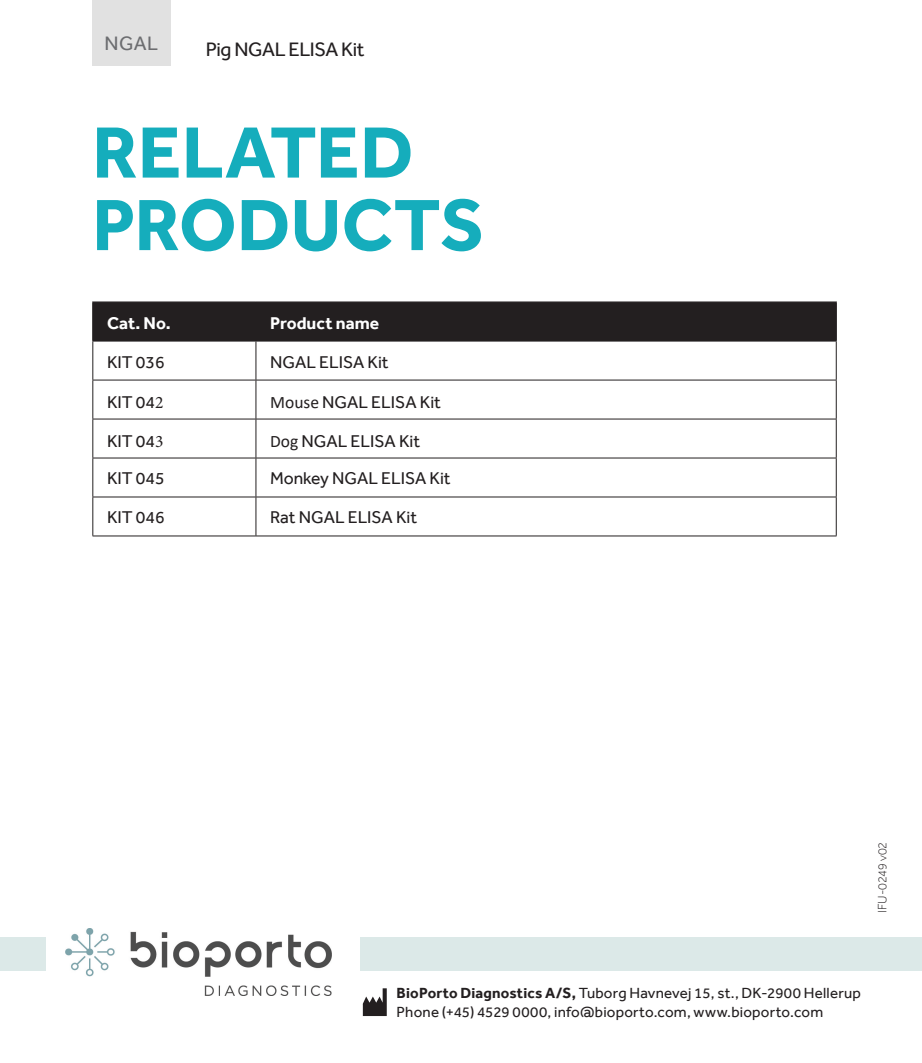
<style>
.page{position:relative;width:922px;height:1063px;background:#fff}
.page>*{position:absolute;margin:0;border:0;box-sizing:border-box;transform-origin:0 0}
.t1{font:700 75px/72.5px "Effra";color:#15adbc}
.t2{font:20px "Effra";letter-spacing:-.02em;color:#231f20}
.t3{font:20px "Effra";color:#6c6d70}
.t4{font:17.5px "Effra";color:#231f20}
.t5{font:700 17.5px "Effra";color:#fff}
.t6{font:15px/18.5px "Effra";letter-spacing:.015em;color:#231f20}
.t7{font:300 12.5px "Effra";letter-spacing:-.01em;color:#231f20}
.s1{font-family:"Minion Pro"}
.s2{font-family:"Calibri"}
.s3{font-weight:700}
</style>
<div class="page">
<div style="left:92px;top:0;width:78px;height:66px;background:#e1e1e1"></div>
<div style="left:93px;top:303px;width:742px;height:38px;background:#231f20"></div>
<svg style="left:93px;top:342px;width:742px;height:194px"></svg>
<hr style="left:92px;top:341px;width:164px;height:1px;background:#231f20">
<hr style="left:92px;top:341px;width:1px;height:39px;background:#231f20">
<hr style="left:256px;top:341px;width:580px;height:1px;background:#231f20">
<hr style="left:255px;top:341px;width:1px;height:39px;background:#231f20">
<hr style="left:835px;top:341px;width:1px;height:39px;background:#231f20">
<hr style="left:92px;top:380px;width:164px;height:1px;background:#231f20">
<hr style="left:92px;top:380px;width:1px;height:39px;background:#231f20">
<hr style="left:256px;top:380px;width:580px;height:1px;background:#231f20">
<hr style="left:255px;top:380px;width:1px;height:39px;background:#231f20">
<hr style="left:835px;top:380px;width:1px;height:39px;background:#231f20">
<hr style="left:92px;top:419px;width:164px;height:1px;background:#231f20">
<hr style="left:92px;top:419px;width:1px;height:39px;background:#231f20">
<hr style="left:256px;top:419px;width:580px;height:1px;background:#231f20">
<hr style="left:255px;top:419px;width:1px;height:39px;background:#231f20">
<hr style="left:835px;top:419px;width:1px;height:39px;background:#231f20">
<hr style="left:92px;top:458px;width:164px;height:1px;background:#231f20">
<hr style="left:92px;top:458px;width:1px;height:39px;background:#231f20">
<hr style="left:256px;top:458px;width:580px;height:1px;background:#231f20">
<hr style="left:255px;top:458px;width:1px;height:39px;background:#231f20">
<hr style="left:835px;top:458px;width:1px;height:39px;background:#231f20">
<hr style="left:92px;top:497px;width:164px;height:1px;background:#231f20">
<hr style="left:92px;top:497px;width:1px;height:39px;background:#231f20">
<hr style="left:256px;top:497px;width:580px;height:1px;background:#231f20">
<hr style="left:255px;top:497px;width:1px;height:39px;background:#231f20">
<hr style="left:835px;top:497px;width:1px;height:39px;background:#231f20">
<hr style="left:92px;top:536px;width:164px;height:1px;background:#231f20">
<hr style="left:256px;top:536px;width:580px;height:1px;background:#231f20">
<hr style="left:92px;top:301px;width:164px;height:2px;background:#231f20">
<hr style="left:92px;top:303px;width:1px;height:38px;background:#231f20">
<hr style="left:256px;top:301px;width:580px;height:2px;background:#231f20">
<hr style="left:255px;top:303px;width:1px;height:38px;background:#231f20">
<hr style="left:835px;top:303px;width:1px;height:38px;background:#231f20">
<svg style="left:362px;top:988px;width:24px;height:28px"></svg>
<div style="left:0;top:937px;width:45px;height:34px;background:#dce9e8"></div>
<div style="left:360px;top:937px;width:561px;height:34px;background:#dce9e8"></div>
<img style="left:65px;top:928px;width:266px;height:68px">
<h2 class="t3" style="left:104px;top:32px;width:55px">NGAL</h2>
<h2 class="t2" style="left:206px;top:37px;width:160px">Pig NGAL ELISA Kit</h2>
<h1 class="t1" style="left:92px;top:115px;width:393px">RELATED<br>PRODUCTS</h1>
<p class="t5" style="left:107px;top:312px;width:65px">Cat. No.</p>
<p class="t5" style="left:270px;top:312px;width:111px">Product name</p>
<p class="t4" style="left:107px;top:351px;width:59px">KIT 036</p>
<p class="t4" style="left:270px;top:351px;width:120px">NGAL ELISA Kit</p>
<p class="t4" style="left:107px;top:391px;width:58px">KIT 04<span class="s1">2</span></p>
<p class="t4" style="left:270px;top:392px;width:172px"><span class="s2">Mouse</span> NGAL ELISA Kit</p>
<p class="t4" style="left:107px;top:430px;width:58px">KIT 04<span class="s1">3</span></p>
<p class="t4" style="left:270px;top:431px;width:151px"><span class="s2">Dog</span> NGAL ELISA Kit</p>
<p class="t4" style="left:107px;top:468px;width:59px">KIT 045</p>
<p class="t4" style="left:270px;top:468px;width:182px">Monkey NGAL ELISA Kit</p>
<p class="t4" style="left:107px;top:507px;width:59px">KIT 046</p>
<p class="t4" style="left:270px;top:507px;width:149px">Rat NGAL ELISA Kit</p>
<p class="t7" style="left:874px;top:913px;width:72px;rotate:-90deg">IFU-0249 v02</p>
<p class="t6" style="left:396px;top:984px;width:466px"><span class="s3">BioPorto Diagnostics A/S,</span> Tuborg Havnevej 15, st., DK-2900 Hellerup<br>Phone (+45) 4529 0000, info@bioporto.com, www.bioporto.com</p>
</div>
